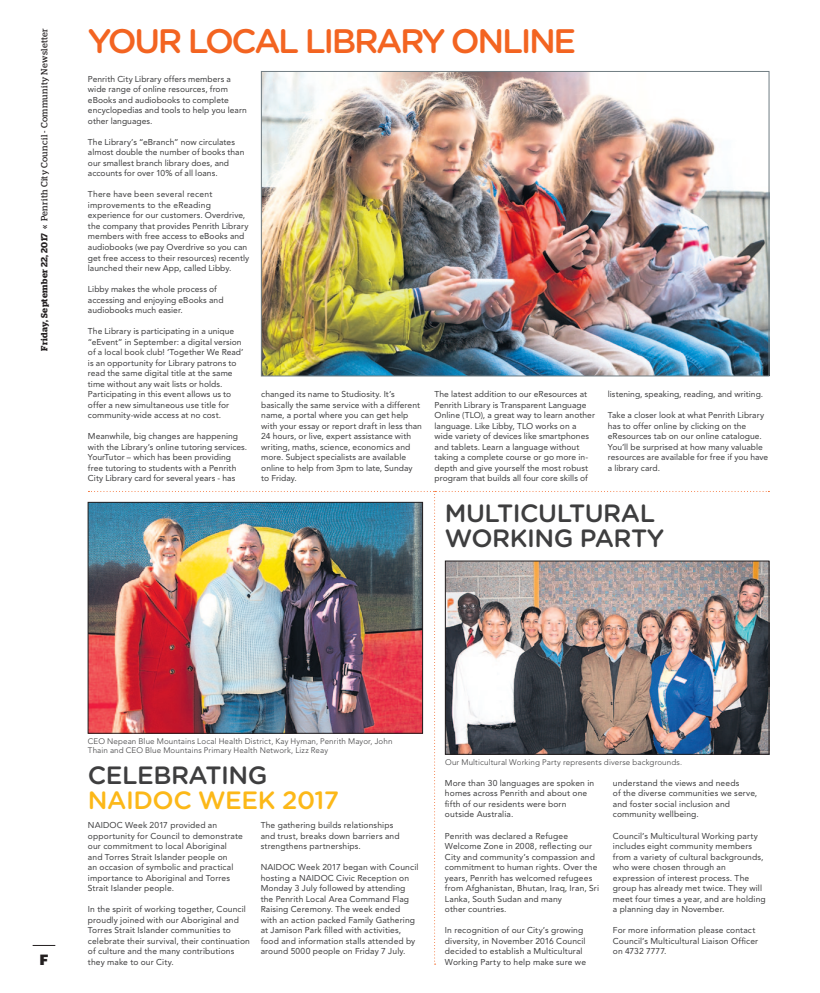
<style>
.page{position:relative;width:820px;height:993px;background:#fff}
.page>*{position:absolute;margin:0;border:0;box-sizing:border-box;transform-origin:0 0}
.HEADLINE{font:500 34px "Gotham Rounded";letter-spacing:-.07em;color:#f36421}
.HEADLINE-2{font:500 25px/25px "Gotham Rounded";letter-spacing:-.02em;color:#3e3e3f}
.HEADLINE-3{font:500 25px/25px "Gotham Rounded";letter-spacing:-.02em;color:#fcb818}
.t1{font:900 15px "Gdn Sans";color:#231f20}
.t2{font:9px "Stag";letter-spacing:.035em;color:#231f20}
.BODY_TEXT{font:8.5px/10.5px "Avenir LT Std";letter-spacing:.01em;color:#3e3e3f}
.t3{font:300 8px/9.5px "Avenir LT Std";letter-spacing:.015em;color:#3e3e3f}
.s1{font-weight:600}
.s2{color:#3e3e3f}
</style>
<div class="page">
<img style="left:263px;top:73px;width:503px;height:301px">
<div style="left:261px;top:71px;width:507px;height:305px;border:1px solid #717d83"></div>
<img style="left:88px;top:491px;width:681px;height:473px">
<p class="t2" style="left:39px;top:351px;width:324px;rotate:-90deg"><span class="s1">Friday, September 22, 2017</span> « Penrith City Council - Community Newsletter</p>
<p class="HEADLINE" style="left:88px;top:17px;width:490px">YOUR LOCAL LIBRARY ONLINE</p>
<p class="BODY_TEXT" style="left:88px;top:74px;width:160px">Penrith City Library offers members a wide range of online resources, from eBooks and audiobooks to complete encyclopedias and tools to help you learn other languages.</p>
<p class="BODY_TEXT" style="left:88px;top:137px;width:158px">The Library’s “eBranch” now circulates almost double the number of books than our smallest branch library does, and accounts for over 10% of all loans.</p>
<p class="BODY_TEXT" style="left:88px;top:189px;width:163px">There have been several recent improvements to the eReading experience for our customers. Overdrive, the company that provides Penrith Library members with free access to eBooks and audiobooks (we pay Overdrive so you can get free access to their resources) recently launched their new App, called Libby.</p>
<p class="BODY_TEXT" style="left:88px;top:284px;width:137px">Libby makes the whole process of accessing and enjoying eBooks and audiobooks much easier.</p>
<p class="BODY_TEXT" style="left:88px;top:326px;width:157px">The Library is participating in a unique “eEvent” in September: a digital version of a local book club! ‘Together We Read’ is an opportunity for Library patrons to read the same digital title at the same time without any wait lists or holds.<br>Participating in this event allows us to offer a new simultaneous use title for community-wide access at no cost.</p>
<p class="BODY_TEXT" style="left:88px;top:431px;width:161px">Meanwhile, big changes are happening with the Library’s online tutoring services.<br>YourTutor – which has been providing free tutoring to students with a Penrith City Library card for several years - has</p>
<p class="BODY_TEXT" style="left:261px;top:389px;width:162px">changed its name to Studiosity. It’s basically the same service with a different name, a portal where you can get help with your essay or report draft in less than 24 hours, or live, expert assistance with writing, maths, science, economics and more. Subject specialists are available online to help from 3pm to late, Sunday to Friday.</p>
<p class="BODY_TEXT" style="left:434px;top:389px;width:162px">The latest addition to our eResources at Penrith Library is Transparent Language Online (TLO), a great way to learn another language. Like Libby, TLO works on a wide variety of devices like smartphones and tablets. Learn a language without taking a complete course or go more in&shy;depth and give yourself the most robust program that builds all four core skills of</p>
<p class="BODY_TEXT" style="left:607px;top:389px;width:157px">listening, speaking, reading, and writing.</p>
<p class="BODY_TEXT" style="left:607px;top:410px;width:162px">Take a closer look at what Penrith Library has to offer online by clicking on the eResources tab on our online catalogue.<br>You’ll be surprised at how many valuable resources are available for free if you have a library card.</p>
<p class="HEADLINE-2" style="left:445px;top:499px;width:220px">MULTICULTURAL<br>WORKING PARTY</p>
<p class="t1" style="left:40px;top:949px;width:10px">F</p>
<p class="t3" style="left:88px;top:736px;width:306px">CEO Nepean Blue Mountains Local Health District, Kay Hyman, Penrith Mayor, John<br>Thain and CEO Blue Mountains Primary Health Network, Lizz Reay</p>
<p class="HEADLINE-3" style="left:88px;top:761px;width:252px"><span class="s2">CELEBRATING<br></span>NAIDOC WEEK 2017</p>
<p class="BODY_TEXT" style="left:88px;top:819px;width:156px">NAIDOC Week 2017 provided an opportunity for Council to demonstrate our commitment to local Aboriginal and Torres Strait Islander people on<br>an occasion of symbolic and practical importance to Aboriginal and Torres Strait Islander people.</p>
<p class="BODY_TEXT" style="left:88px;top:903px;width:163px">In the spirit of working together, Council proudly joined with our Aboriginal and Torres Strait Islander communities to celebrate their survival, their continuation of culture and the many contributions they make to our City.</p>
<p class="BODY_TEXT" style="left:260px;top:819px;width:140px">The gathering builds relationships and trust, breaks down barriers and strengthens partnerships.</p>
<p class="BODY_TEXT" style="left:260px;top:861px;width:159px">NAIDOC Week 2017 began with Council hosting a NAIDOC Civic Reception on Monday 3 July followed by attending the Penrith Local Area Command Flag Raising Ceremony. The week ended with an action packed Family Gathering at Jamison Park filled with activities, food and information stalls attended by around 5000 people on Friday 7 July.</p>
<p class="t3" style="left:445px;top:757px;width:238px">Our Multicultural Working Party represents diverse backgrounds.</p>
<p class="BODY_TEXT" style="left:445px;top:777px;width:151px">More than 30 languages are spoken in homes across Penrith and about one fifth of our residents were born outside Australia.</p>
<p class="BODY_TEXT" style="left:445px;top:830px;width:156px">Penrith was declared a Refugee Welcome Zone in 2008, reflecting our City and community’s compassion and commitment to human rights. Over the years, Penrith has welcomed refugees from Afghanistan, Bhutan, Iraq, Iran, Sri Lanka, South Sudan and many<br>other countries.</p>
<p class="BODY_TEXT" style="left:445px;top:924px;width:142px">In recognition of our City’s growing diversity, in November 2016 Council decided to establish a Multicultural Working Party to help make sure we</p>
<p class="BODY_TEXT" style="left:612px;top:777px;width:146px">understand the views and needs<br>of the diverse communities we serve, and foster social inclusion and community wellbeing.</p>
<p class="BODY_TEXT" style="left:612px;top:830px;width:154px">Council’s Multicultural Working party includes eight community members from a variety of cultural backgrounds, who were chosen through an expression of interest process. The group has already met twice. They will meet four times a year, and are holding a planning day in November.</p>
<p class="BODY_TEXT" style="left:612px;top:924px;width:147px">For more information please contact<br>Council’s Multicultural Liaison Officer on 4732 7777.</p>
</div>
